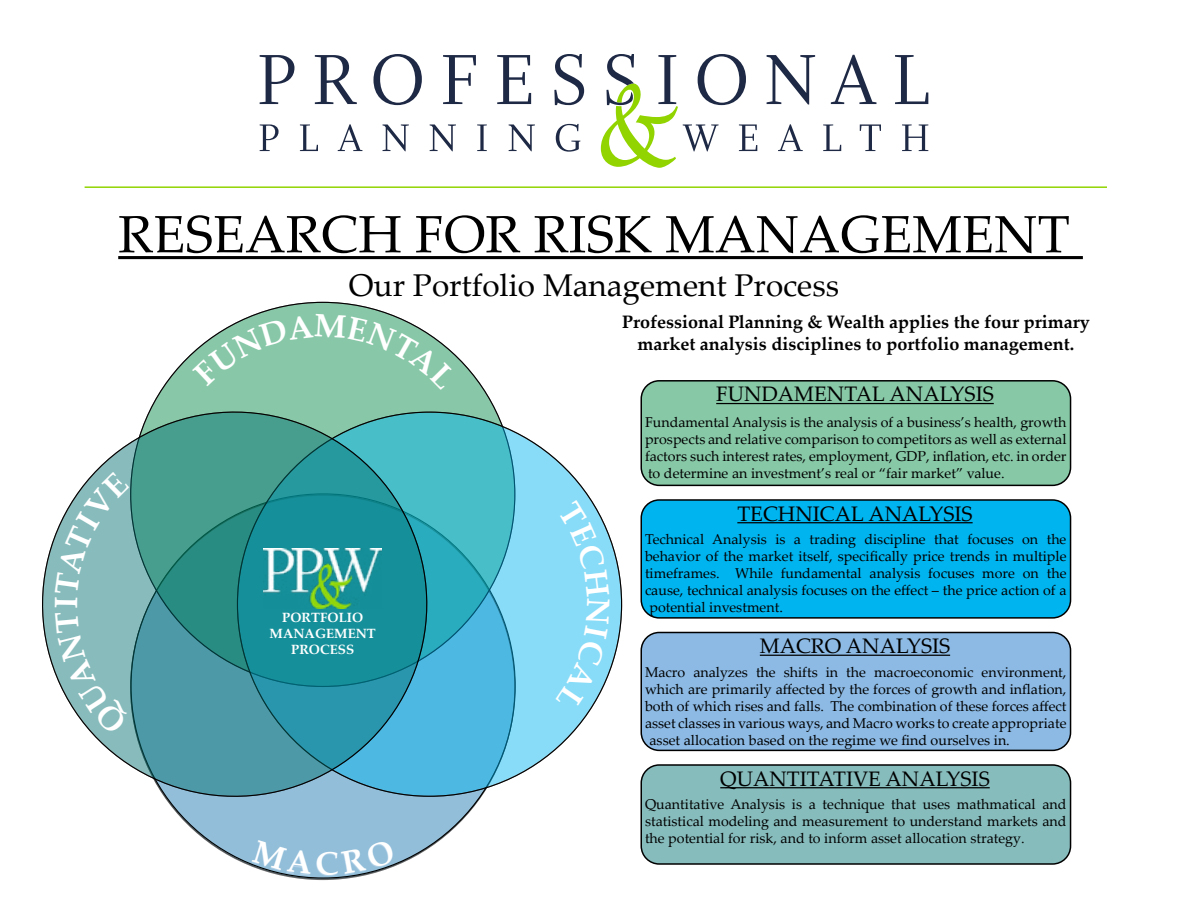
<style>
.page{position:relative;width:1188px;height:918px;background:#fff}
.page>*{position:absolute;margin:0;border:0;box-sizing:border-box;transform-origin:0 0}
.t1{font:52.5px "Palatino Linotype";color:#000}
.t2{font:31.5px "Palatino Linotype";color:#000}
.t3{font:21px "Palatino Linotype";color:#000}
.t4{font:700 18px/21.6px "Palatino Linotype";color:#000;text-align:center}
.t5{font:14.25px/17.1px "Palatino Linotype";color:#000;text-align:justify}
.t6{font:700 13.35px/16px "Palatino Linotype";color:#fff;text-align:center}
</style>
<div class="page">
<svg style="left:131px;top:495px;width:384px;height:384px;background:#8ab4cd"></svg>
<svg style="left:211px;top:384px;width:439px;height:441px"></svg>
<svg style="left:454px;top:411px;width:169px;height:386px"></svg>
<svg style="left:42px;top:385px;width:412px;height:438px;background:#5bacb2"></svg>
<img style="left:264px;top:548px;width:118px;height:61px">
<div style="left:641px;top:381px;width:430px;height:104px;background:#87c8a7;border-radius:18px"></div>
<hr style="left:716px;top:403px;width:278px;height:1px;background:#000">
<div style="left:640px;top:380px;width:431px;height:106px;border:2px solid #000;border-radius:18px"></div>
<div style="left:641px;top:500px;width:430px;height:118px;background:#00b4f0;border-radius:18px"></div>
<hr style="left:737px;top:522px;width:236px;height:1px;background:#000">
<div style="left:640px;top:499px;width:431px;height:120px;border:2px solid #000;border-radius:18px"></div>
<div style="left:641px;top:765px;width:430px;height:99px;background:#87bcbd;border-radius:18px"></div>
<hr style="left:720px;top:787px;width:270px;height:1px;background:#000">
<div style="left:640px;top:764px;width:431px;height:101px;border:2px solid #000;border-radius:18px"></div>
<hr style="left:118px;top:256px;width:965px;height:3px;background:#000">
<svg style="left:260px;top:55px;width:34px;height:49px"></svg>
<svg style="left:315px;top:55px;width:42px;height:49px"></svg>
<svg style="left:373px;top:54px;width:49px;height:51px"></svg>
<svg style="left:443px;top:55px;width:33px;height:49px"></svg>
<svg style="left:497px;top:55px;width:34px;height:49px"></svg>
<svg style="left:554px;top:54px;width:30px;height:51px"></svg>
<svg style="left:767px;top:55px;width:48px;height:50px"></svg>
<svg style="left:831px;top:55px;width:45px;height:49px"></svg>
<svg style="left:895px;top:55px;width:33px;height:49px"></svg>
<svg style="left:260px;top:124px;width:19px;height:27px"></svg>
<svg style="left:300px;top:124px;width:18px;height:27px"></svg>
<svg style="left:338px;top:124px;width:24px;height:27px"></svg>
<svg style="left:383px;top:124px;width:26px;height:27px"></svg>
<svg style="left:430px;top:124px;width:26px;height:27px"></svg>
<svg style="left:477px;top:124px;width:10px;height:27px"></svg>
<svg style="left:509px;top:124px;width:26px;height:27px"></svg>
<svg style="left:556px;top:124px;width:24px;height:28px"></svg>
<svg style="left:778px;top:124px;width:25px;height:27px"></svg>
<svg style="left:823px;top:124px;width:18px;height:27px"></svg>
<svg style="left:860px;top:124px;width:21px;height:27px"></svg>
<svg style="left:902px;top:124px;width:26px;height:27px"></svg>
<svg style="left:601px;top:54px;width:156px;height:114px"></svg>
<hr style="left:85px;top:186px;width:1022px;height:2px;background:#91d400">
<div style="left:641px;top:632px;width:430px;height:118px;background:#8cbae4;border-radius:18px"></div>
<hr style="left:760px;top:655px;width:190px;height:1px;background:#000">
<div style="left:640px;top:632px;width:431px;height:119px;border:2px solid #000;border-radius:18px"></div>
<svg style="left:252px;top:838px;width:144px;height:38px;background:#93bcd4"></svg>
<svg style="left:192px;top:314px;width:265px;height:76px;background:#93ccb0"></svg>
<div style="left:556px;top:500px;width:54px;height:211px;background:#88dcf8"></div>
<svg style="left:54px;top:470px;width:78px;height:265px;background:#92c0c0"></svg>
<h1 class="t1" style="left:118px;top:197px;width:953px">RESEARCH FOR RISK MANAGEMENT</h1>
<h2 class="t2" style="left:349px;top:263px;width:492px">Our Portfolio Management Process</h2>
<p class="t6" style="left:270px;top:609px;width:108px">PORTFOLIO<br>MANAGEMENT<br>PROCESS</p>
<p class="t4" style="left:622px;top:311px;width:469px">Professional Planning &amp; Wealth applies the four primary market analysis disciplines to portfolio management.</p>
<h3 class="t3" style="left:716px;top:379px;width:279px">FUNDAMENTAL ANALYSIS</h3>
<p class="t5" style="left:645px;top:413px;width:423px">Fundamental Analysis is the analysis of a business’s health, growth prospects and relative comparison to competitors as well as external factors such interest rates, employment, GDP, inflation, etc. in order to determine an investment’s real or “fair market” value.</p>
<h3 class="t3" style="left:737px;top:499px;width:237px">TECHNICAL ANALYSIS</h3>
<p class="t5" style="left:645px;top:530px;width:423px">Technical Analysis is a trading discipline that focuses on the</p>
<p class="t5" style="left:645px;top:547px;width:423px">behavior of the market itself, specifically price trends in multiple</p>
<p class="t5" style="left:645px;top:564px;width:423px">timeframes. While fundamental analysis focuses more on the</p>
<p class="t5" style="left:645px;top:581px;width:423px">cause, technical analysis focuses on the effect – the price action of a</p>
<p class="t5" style="left:650px;top:598px;width:135px">potential investment.</p>
<h3 class="t3" style="left:760px;top:631px;width:192px">MACRO ANALYSIS</h3>
<p class="t5" style="left:645px;top:663px;width:423px">Macro analyzes the shifts in the macroeconomic environment,</p>
<p class="t5" style="left:645px;top:680px;width:423px">which are primarily affected by the forces of growth and inflation,</p>
<p class="t5" style="left:645px;top:697px;width:423px">both of which rises and falls. The combination of these forces affect</p>
<p class="t5" style="left:645px;top:714px;width:423px">asset classes in various ways, and Macro works to create appropriate</p>
<p class="t5" style="left:650px;top:731px;width:362px">asset allocation based on the regime we find ourselves in.</p>
<h3 class="t3" style="left:720px;top:764px;width:271px">QUANTITATIVE ANALYSIS</h3>
<p class="t5" style="left:645px;top:795px;width:423px">Quantitative Analysis is a technique that uses mathmatical and statistical modeling and measurement to understand markets and the potential for risk, and to inform asset allocation strategy.</p>
</div>
